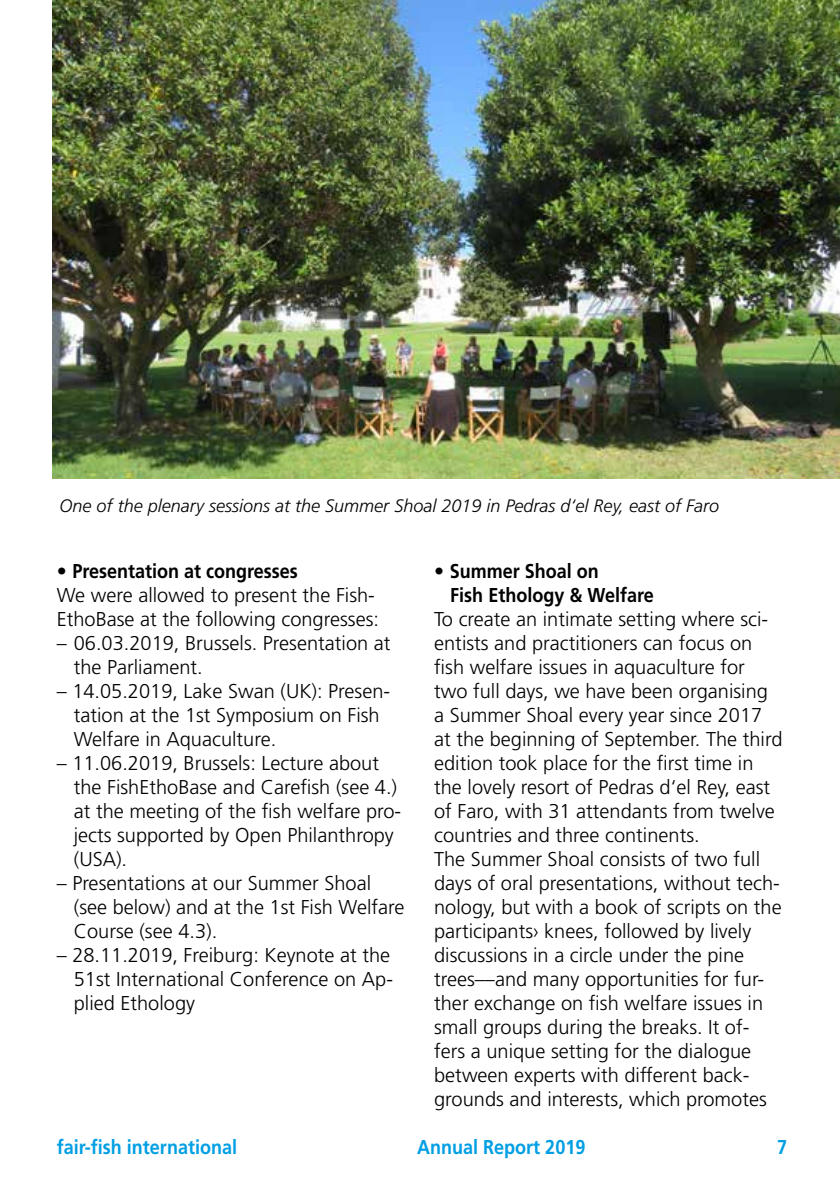
<style>
.page{position:relative;width:840px;height:1191px;background:#fff}
.page>*{position:absolute;margin:0;border:0;box-sizing:border-box;transform-origin:0 0}
.t1{font:300 20px/24px "Frutiger";color:#000}
.t2{font:700 20px "Frutiger";color:#009fe3;scale:.9 1}
.t3{font:700 20px/24px "Frutiger";color:#000;scale:.9 1}
.t4{font:italic 300 18px "Frutiger";color:#000}
.s1{font-weight:700}
.s2{font-weight:300}
</style>
<div class="page">
<img style="left:52px;top:0;width:787px;height:479px">
<p class="t4" style="left:60px;top:495px;width:660px">One of the plenary sessions at the Summer Shoal 2019 in Pedras d‘el Rey, east of Faro</p>
<p class="t1" style="left:57px;top:559px;width:323px">• <span class="s1">Presentation at congresses<br></span>We were allowed to present the Fish-<br>EthoBase at the following congresses:</p>
<p class="t1" style="left:74px;top:631px;width:318px;text-indent:-17px">– 06.03.2019, Brussels. Presentation at the Parliament.</p>
<p class="t1" style="left:74px;top:679px;width:318px;text-indent:-17px">– 14.05.2019, Lake Swan (UK): Presen&shy;tation at the 1st Symposium on Fish<br>Welfare in Aquaculture.</p>
<p class="t1" style="left:74px;top:751px;width:329px;text-indent:-17px">– 11.06.2019, Brussels: Lecture about the FishEthoBase and Carefish (see 4.) at the meeting of the fish welfare pro&shy;jects supported by Open Philanthropy (USA).</p>
<p class="t1" style="left:74px;top:871px;width:332px;text-indent:-17px">– Presentations at our Summer Shoal (see below) and at the 1st Fish Welfare<br>Course (see 4.3).</p>
<p class="t1" style="left:74px;top:943px;width:320px;text-indent:-17px">– 28.11.2019, Freiburg: Keynote at the<br>51st International Conference on Ap&shy;plied Ethology</p>
<p class="t3" style="left:450px;top:559px;width:228px;text-indent:-16px"><span class="s2">•</span> Summer Shoal on<br>Fish Ethology &amp; Welfare</p>
<p class="t1" style="left:434px;top:607px;width:349px">To create an intimate setting where sci&shy;entists and practitioners can focus on fish welfare issues in aquaculture for two full days, we have been organising a Summer Shoal every year since 2017 at the beginning of September. The third edition took place for the first time in the lovely resort of Pedras d‘el Rey, east of Faro, with 31 attendants from twelve countries and three continents.<br>The Summer Shoal consists of two full days of oral presentations, without tech&shy;nology, but with a book of scripts on the participants› knees, followed by lively discussions in a circle under the pine trees––and many opportunities for fur&shy;ther exchange on fish welfare issues in small groups during the breaks. It of&shy;fers a unique setting for the dialogue between experts with different back&shy;grounds and interests, which promotes</p>
<p class="t2" style="left:57px;top:1135px;width:202px">fair-fish international</p>
<p class="t2" style="left:417px;top:1135px;width:188px">Annual Report 2019</p>
<p class="t2" style="left:776px;top:1135px;width:13px">7</p>
</div>
